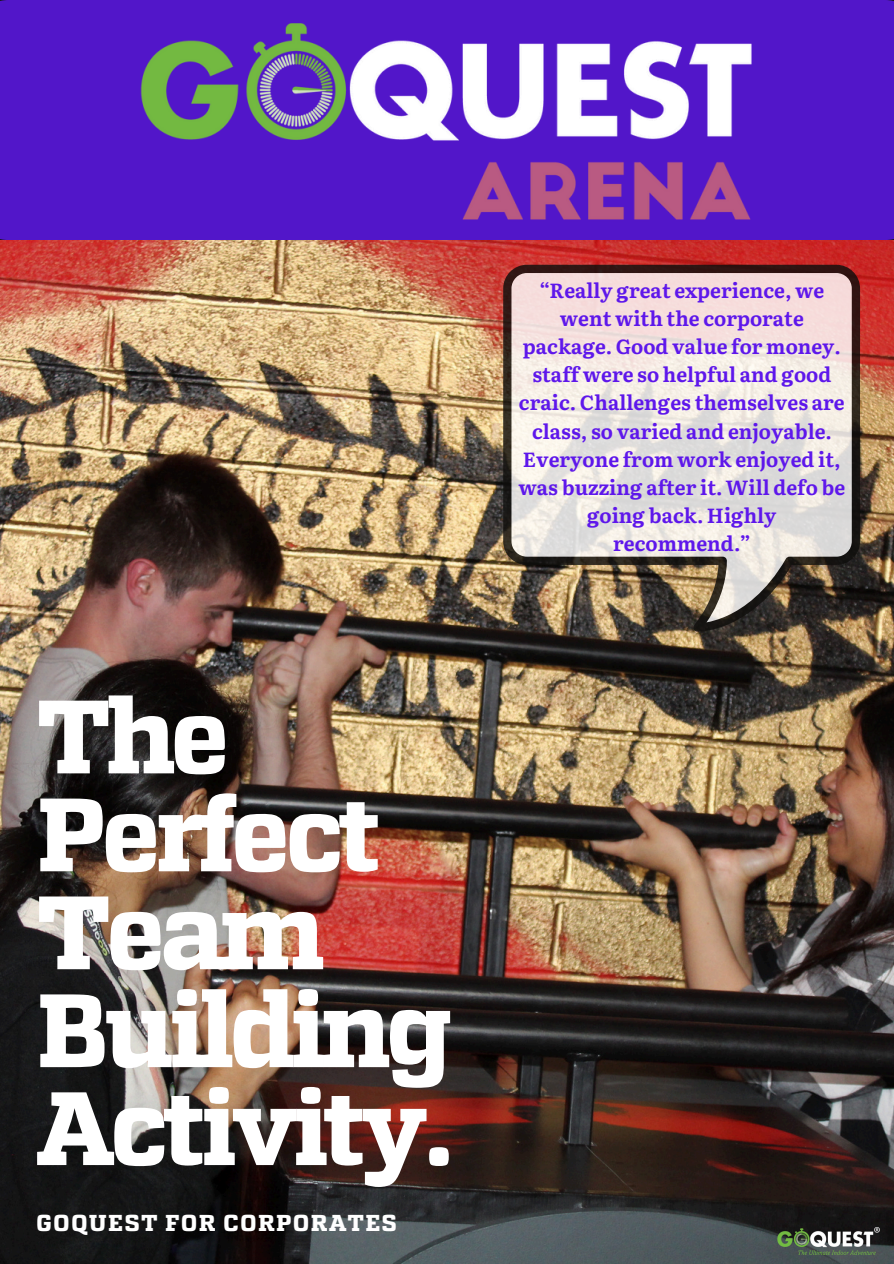
<style>
.page{position:relative;width:894px;height:1264px;background:#fff}
.page>*{position:absolute;margin:0;border:0;box-sizing:border-box;transform-origin:0 0}
.t1{font:700 103.8px/97.8px "Atletico";letter-spacing:-.05em;color:#fff}
.t2{font:700 22.95px "Atletico";letter-spacing:.05em;color:#fff}
.t3{font:700 20.4px/28.2px "Literata";color:#5e17eb;text-align:center}
</style>
<div class="page">
<div style="left:0;top:0;width:893px;height:240px;background:#5216c9"></div>
<img style="left:127px;top:3px;width:638px;height:236px">
<img style="left:0;top:240px;width:893px;height:1023px">
<svg style="left:503px;top:265px;width:356px;height:366px;background:#c9beb7"></svg>
<p class="t1" style="left:36px;top:695px;width:420px">The<br>Perfect<br>Team<br>Building<br>Activity.</p>
<p class="t2" style="left:36px;top:1213px;width:362px">GOQUEST FOR CORPORATES</p>
<h1 class="t3" style="left:518px;top:275px;width:328px">“Really great experience, we went with the corporate package. Good value for money. staff were so helpful and good craic. Challenges themselves are class, so varied and enjoyable.<br>Everyone from work enjoyed it, was buzzing after it. Will defo be going back. Highly recommend.”</h1>
</div>
